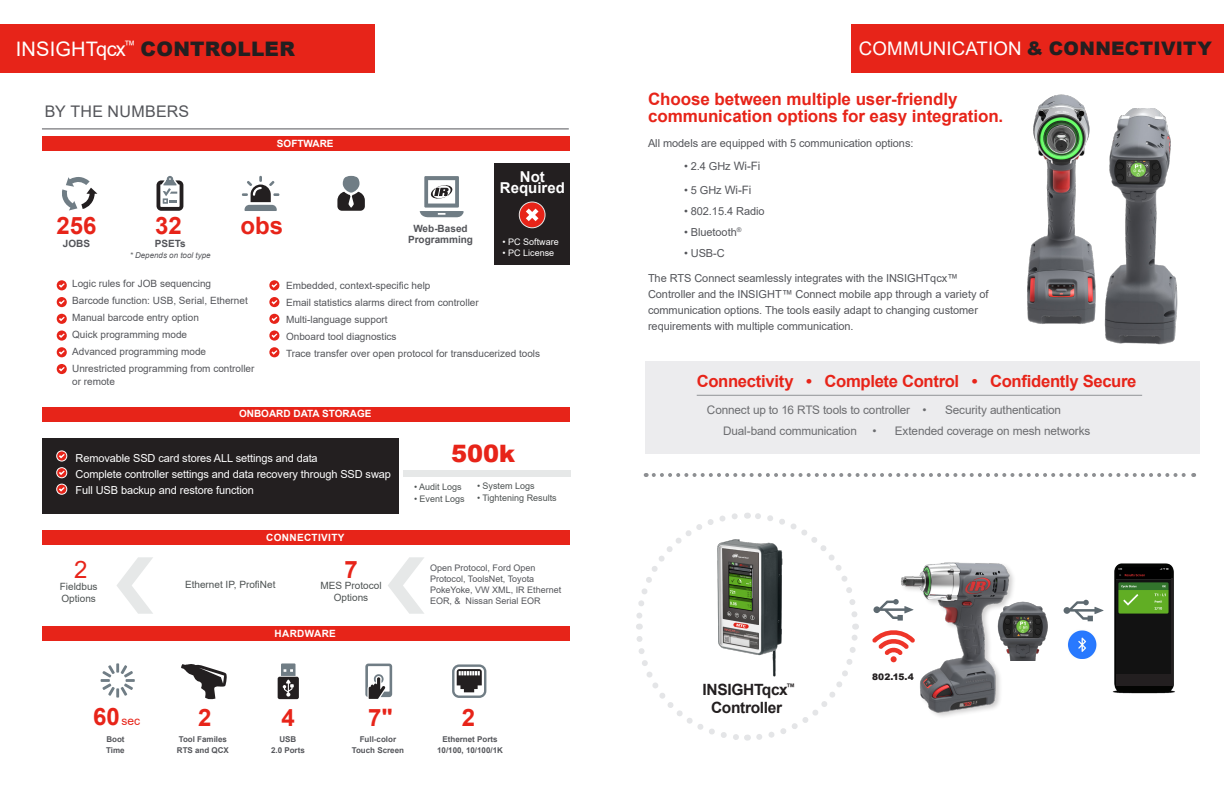
<style>
.page{position:relative;width:1224px;height:792px;background:#fff}
.page>*{position:absolute;margin:0;border:0;box-sizing:border-box;transform-origin:0 0}
.t1{font:700 24px "Arial";color:#e72419}
.t2{font:900 24px "Arial";color:#e72419}
.t3{font:24px "Arial";color:#e72419}
.ChartBody{font:20px "Arial";letter-spacing:.005em;color:#fff}
.ChartBody-2{font:18.7px "Arial";letter-spacing:.01em;color:#fff}
.t4{font:700 17px/17px "Arial";letter-spacing:-.005em;color:#e72419}
.t5{font:700 16.7px "Arial";letter-spacing:-.02em;color:#e72419}
.t6{font:16px "Arial";letter-spacing:.015em;color:#54555a}
.t7{font:700 15.5px "Arial";letter-spacing:-.02em;color:#231f20}
.t8{font:700 15px "Arial";color:#fff}
.t9{font:12px "Arial";color:#e72419}
.t10{font:11.8px/21.9px "Arial";letter-spacing:-.015em;color:#6c6d70}
.t11{font:11px/16px "Arial";letter-spacing:-.005em;color:#54555a}
.t12{font:11px "Arial";letter-spacing:-.01em;color:#fff}
.t13{font:10px/13px "Arial";color:#54555a}
.t14{font:10px "Arial";color:#4d5252}
.t15{font:700 10px "Arial";color:#54555a}
.t16{font:700 10px "Arial";color:#fff}
.t17{font:700 10px "Arial";letter-spacing:.035em;color:#fff}
.t18{font:9px/11px "Arial";color:#54555a}
.t19{font:9px "Arial";color:#4d5252}
.t20{font:9px "Arial";color:#fff}
.callouts{font:900 9px "Arial";color:#231f20}
.t21{font:700 8px "Arial";color:#54555a}
.t22{font:italic 8px "Arial";color:#54555a}
.s1{font-weight:900;color:#231f20}
.s2{font-weight:700;font-size:24px}
.s3{font-size:11.6px}
</style>
<div class="page">
<svg style="left:636px;top:513px;width:223px;height:228px"></svg>
<div style="left:42px;top:626px;width:528px;height:15px;background:#e72419"></div>
<svg style="left:101px;top:663px;width:34px;height:35px"></svg>
<svg style="left:365px;top:664px;width:27px;height:35px"></svg>
<svg style="left:452px;top:664px;width:34px;height:34px"></svg>
<div style="left:42px;top:531px;width:528px;height:14px;background:#e72419"></div>
<svg style="left:117px;top:557px;width:36px;height:57px"></svg>
<svg style="left:388px;top:557px;width:36px;height:57px"></svg>
<div style="left:42px;top:407px;width:528px;height:14px;background:#e72419"></div>
<div style="left:42px;top:438px;width:356px;height:75px;background:#231f20"></div>
<svg style="left:56px;top:451px;width:12px;height:10px"></svg>
<svg style="left:56px;top:467px;width:12px;height:11px"></svg>
<svg style="left:56px;top:484px;width:12px;height:11px"></svg>
<div style="left:403px;top:471px;width:168px;height:6px;background:#e6e8e8"></div>
<div style="left:42px;top:136px;width:528px;height:15px;background:#e72419"></div>
<svg style="left:157px;top:176px;width:26px;height:35px"></svg>
<svg style="left:242px;top:176px;width:37px;height:35px"></svg>
<svg style="left:337px;top:176px;width:28px;height:35px"></svg>
<div style="left:494px;top:163px;width:76px;height:101px;background:#231f20"></div>
<svg style="left:518px;top:201px;width:28px;height:28px"></svg>
<svg style="left:62px;top:177px;width:35px;height:34px"></svg>
<svg style="left:278px;top:663px;width:21px;height:36px"></svg>
<svg style="left:420px;top:176px;width:44px;height:41px"></svg>
<svg style="left:181px;top:664px;width:46px;height:36px"></svg>
<hr style="left:42px;top:129px;width:527px;height:1px;background:#54555a">
<svg style="left:56px;top:280px;width:11px;height:10px"></svg>
<svg style="left:56px;top:297px;width:11px;height:10px"></svg>
<svg style="left:56px;top:314px;width:11px;height:10px"></svg>
<svg style="left:56px;top:330px;width:11px;height:11px"></svg>
<svg style="left:56px;top:347px;width:11px;height:10px"></svg>
<svg style="left:56px;top:364px;width:11px;height:10px"></svg>
<svg style="left:269px;top:280px;width:11px;height:10px"></svg>
<svg style="left:269px;top:297px;width:11px;height:10px"></svg>
<svg style="left:269px;top:314px;width:11px;height:10px"></svg>
<svg style="left:269px;top:330px;width:11px;height:11px"></svg>
<svg style="left:269px;top:347px;width:11px;height:10px"></svg>
<svg style="left:654px;top:473px;width:540px;height:4px"></svg>
<svg style="left:872px;top:630px;width:21px;height:32px"></svg>
<img style="left:685px;top:526px;width:101px;height:157px">
<img style="left:1023px;top:601px;width:25px;height:60px">
<svg style="left:873px;top:600px;width:20px;height:19px"></svg>
<img style="left:1068px;top:630px;width:29px;height:28px">
<svg style="left:1064px;top:600px;width:34px;height:21px"></svg>
<div style="left:645px;top:361px;width:555px;height:93px;background:#ececee"></div>
<hr style="left:697px;top:395px;width:445px;height:1px;background:#919396">
<div style="left:0;top:24px;width:374px;height:49px;background:#e72419"></div>
<div style="left:851px;top:24px;width:373px;height:49px;background:#e72419"></div>
<img style="left:1098px;top:563px;width:77px;height:131px">
<div style="left:1116px;top:578px;width:57px;height:108px;background:#231f20"></div>
<img style="left:1116px;top:567px;width:55px;height:106px">
<div style="left:900px;top:561px;width:116px;height:158px;background:#231f20;opacity:.22"></div>
<img style="left:893px;top:561px;width:130px;height:153px">
<img style="left:1027px;top:94px;width:59px;height:230px">
<img style="left:1086px;top:108px;width:92px;height:237px">
<p class="ChartBody" style="left:16px;top:35px;width:281px">INSIGHTqcx<sup>™</sup> <span class="s1">CONTROLLER</span></p>
<p class="ChartBody-2" style="left:859px;top:36px;width:355px">COMMUNICATION <span class="s1">&amp; CONNECTIVITY</span></p>
<p class="t6" style="left:45px;top:100px;width:146px">BY THE NUMBERS</p>
<p class="t16" style="left:277px;top:136px;width:58px">SOFTWARE</p>
<p class="t8" style="left:520px;top:166px;width:26px">Not</p>
<p class="t8" style="left:500px;top:177px;width:67px">Required</p>
<p class="t1" style="left:57px;top:209px;width:42px">256</p>
<p class="t15" style="left:63px;top:236px;width:29px">JOBS</p>
<p class="t1" style="left:155px;top:209px;width:28px">32</p>
<p class="t15" style="left:155px;top:236px;width:32px">PSETs</p>
<p class="t22" style="left:130px;top:250px;width:82px">* Depends on tool type</p>
<p class="t1" style="left:241px;top:209px;width:44px">obs</p>
<p class="t15" style="left:413px;top:221px;width:56px">Web-Based</p>
<p class="t15" style="left:408px;top:232px;width:67px">Programming</p>
<p class="t20" style="left:503px;top:235px;width:58px">• PC Software</p>
<p class="t20" style="left:503px;top:246px;width:53px">• PC License</p>
<p class="t13" style="left:72px;top:277px;width:140px">Logic rules for JOB sequencing</p>
<p class="t13" style="left:72px;top:294px;width:177px">Barcode function: USB, Serial, Ethernet</p>
<p class="t13" style="left:72px;top:311px;width:128px">Manual barcode entry option</p>
<p class="t13" style="left:72px;top:328px;width:117px">Quick programming mode</p>
<p class="t13" style="left:72px;top:345px;width:135px">Advanced programming mode</p>
<p class="t13" style="left:72px;top:362px;width:184px">Unrestricted programming from controller or remote</p>
<p class="t13" style="left:286px;top:279px;width:146px">Embedded, context-specific help</p>
<p class="t13" style="left:286px;top:296px;width:194px">Email statistics alarms direct from controller</p>
<p class="t13" style="left:286px;top:313px;width:103px">Multi-language support</p>
<p class="t13" style="left:286px;top:330px;width:112px">Onboard tool diagnostics</p>
<p class="t13" style="left:286px;top:347px;width:256px">Trace transfer over open protocol for transducerized tools</p>
<p class="t16" style="left:239px;top:406px;width:134px">ONBOARD DATA STORAGE</p>
<p class="t2" style="left:451px;top:436px;width:66px">500k</p>
<p class="t12" style="left:76px;top:450px;width:244px">Removable SSD card stores ALL settings and data</p>
<p class="t12" style="left:76px;top:466px;width:317px">Complete controller settings and data recovery through SSD swap</p>
<p class="t12" style="left:76px;top:482px;width:180px">Full USB backup and restore function</p>
<p class="t19" style="left:414px;top:480px;width:49px">• Audit Logs</p>
<p class="t19" style="left:414px;top:492px;width:52px">• Event Logs</p>
<p class="t19" style="left:477px;top:480px;width:59px">• System Logs</p>
<p class="t19" style="left:477px;top:492px;width:81px">• Tightening Results</p>
<p class="t3" style="left:74px;top:553px;width:15px">2</p>
<p class="t14" style="left:60px;top:579px;width:39px">Fieldbus</p>
<p class="t14" style="left:62px;top:591px;width:36px">Options</p>
<p class="t17" style="left:266px;top:531px;width:80px">CONNECTIVITY</p>
<p class="t1" style="left:344px;top:552px;width:15px">7</p>
<p class="t18" style="left:430px;top:562px;width:133px">Open Protocol, Ford Open<br>Protocol, ToolsNet, Toyota<br>PokeYoke, VW XML, IR Ethernet<br>EOR, &amp; Nissan Serial EOR</p>
<p class="t14" style="left:185px;top:578px;width:92px">Ethernet IP, ProfiNet</p>
<p class="t14" style="left:320px;top:579px;width:63px">MES Protocol</p>
<p class="t14" style="left:334px;top:591px;width:36px">Options</p>
<p class="t17" style="left:275px;top:626px;width:63px">HARDWARE</p>
<p class="t9" style="left:93px;top:712px;width:48px"><span class="s2">60</span> sec</p>
<p class="t1" style="left:198px;top:701px;width:15px">2</p>
<p class="t1" style="left:281px;top:701px;width:15px">4</p>
<p class="t1" style="left:368px;top:701px;width:26px">7"</p>
<p class="t1" style="left:462px;top:701px;width:15px">2</p>
<p class="t21" style="left:106px;top:734px;width:20px">Boot</p>
<p class="t21" style="left:106px;top:745px;width:20px">Time</p>
<p class="t21" style="left:179px;top:734px;width:50px">Tool Familes</p>
<p class="t21" style="left:177px;top:745px;width:54px">RTS and QCX</p>
<p class="t21" style="left:279px;top:734px;width:18px">USB</p>
<p class="t21" style="left:271px;top:745px;width:35px">2.0 Ports</p>
<p class="t21" style="left:360px;top:734px;width:38px">Full-color</p>
<p class="t21" style="left:352px;top:745px;width:54px">Touch Screen</p>
<p class="t21" style="left:443px;top:734px;width:57px">Ethernet Ports</p>
<p class="t21" style="left:437px;top:745px;width:67px">10/100, 10/100/1K</p>
<p class="t4" style="left:648px;top:90px;width:357px">Choose between multiple user-friendly communication options for easy integration.</p>
<p class="t11" style="left:648px;top:135px;width:267px">All models are equipped with 5 communication options:</p>
<p class="t11" style="left:684px;top:158px;width:78px">• 2.4 GHz <span class="s3">Wi-Fi</span></p>
<p class="t11" style="left:684px;top:182px;width:69px">• 5 GHz <span class="s3">Wi-Fi</span></p>
<p class="t11" style="left:684px;top:203px;width:82px">• 802.15.4 Radio</p>
<p class="t11" style="left:684px;top:224px;width:59px">• Bluetooth<sup>®</sup></p>
<p class="t11" style="left:684px;top:245px;width:42px">• USB-C</p>
<p class="t11" style="left:648px;top:270px;width:342px">The RTS Connect seamlessly integrates with the INSIGHTqcx™ Controller and the INSIGHT™ Connect mobile app through a variety of communication options. The tools easily adapt to changing customer requirements with multiple communication.</p>
<p class="t5" style="left:697px;top:370px;width:441px">Connectivity • Complete Control • Confidently Secure</p>
<p class="t10" style="left:707px;top:398px;width:221px">Connect up to 16 RTS tools to controller •</p>
<p class="t10" style="left:723px;top:420px;width:135px">Dual-band communication</p>
<p class="t10" style="left:873px;top:420px;width:6px">•</p>
<p class="t10" style="left:895px;top:398px;width:197px;text-indent:50px">Security authentication<br>Extended coverage on mesh networks</p>
<p class="t7" style="left:703px;top:679px;width:94px">INSIGHTqcx<sup>™</sup></p>
<p class="t7" style="left:711px;top:696px;width:73px">Controller</p>
<p class="callouts" style="left:872px;top:670px;width:43px">802.15.4</p>
</div>
